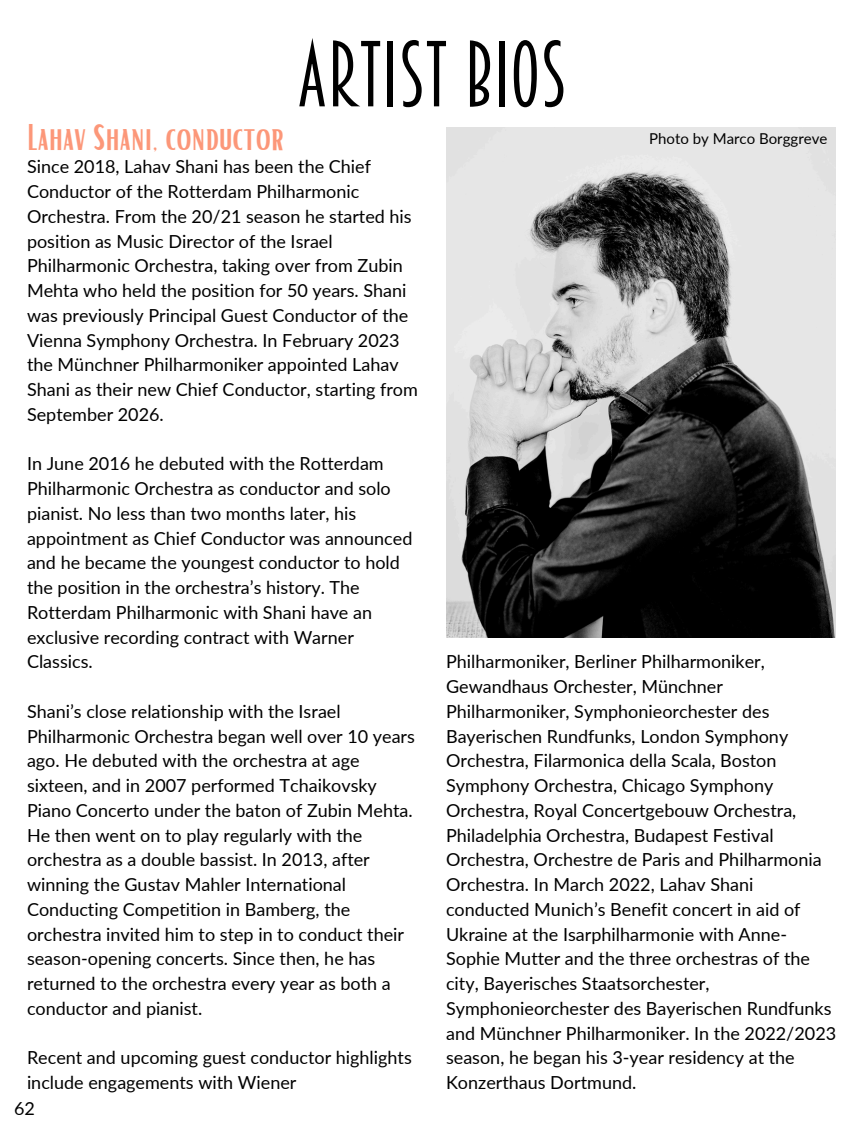
<style>
.page{position:relative;width:864px;height:1134px;background:#fff}
.page>*{position:absolute;margin:0;border:0;box-sizing:border-box;transform-origin:0 0}
.t1{font:84px "Breamcatcher";color:#000}
.t2{font:36px "Bright";color:#fc9779}
.t3{font:18px/24.8px "Lato";color:#000}
.t4{font:15px "Lato";color:#000}
</style>
<div class="page">
<img style="left:446px;top:127px;width:389px;height:511px">
<h2 class="t2" style="left:27px;top:114px;width:259px">Lahav Shani, conductor</h2>
<h1 class="t1" style="left:297px;top:25px;width:272px">ARTIST BIOS</h1>
<h3 class="t4" style="left:649px;top:129px;width:180px">Photo by Marco Borggreve</h3>
<p class="t3" style="left:27px;top:154px;width:392px">Since 2018, Lahav Shani has been the Chief Conductor of the Rotterdam Philharmonic Orchestra. From the 20/21 season he started his position as Music Director of the Israel Philharmonic Orchestra, taking over from Zubin Mehta who held the position for 50 years. Shani was previously Principal Guest Conductor of the Vienna Symphony Orchestra. In February 2023 the Mü nchner Philharmoniker appointed Lahav Shani as their new Chief Conductor, starting from September 2026.</p>
<p class="t3" style="left:27px;top:451px;width:387px">In June 2016 he debuted with the Rotterdam Philharmonic Orchestra as conductor and solo pianist. No less than two months later, his appointment as Chief Conductor was announced and he became the youngest conductor to hold the position in the orchestra’s history. The Rotterdam Philharmonic with Shani have an exclusive recording contract with Warner Classics.</p>
<h3 class="t3" style="left:27px;top:699px;width:390px">Shani’s close relationship with the Israel Philharmonic Orchestra began well over 10 years ago. He debuted with the orchestra at age sixteen, and in 2007 performed Tchaikovsky Piano Concerto under the baton of Zubin Mehta.<br>He then went on to play regularly with the orchestra as a double bassist. In 2013, after winning the Gustav Mahler International Conducting Competition in Bamberg, the orchestra invited him to step in to conduct their season-opening concerts. Since then, he has returned to the orchestra every year as both a conductor and pianist.</h3>
<h3 class="t3" style="left:27px;top:1045px;width:386px">Recent and upcoming guest conductor highlights include engagements with Wiener</h3>
<p class="t3" style="left:14px;top:1096px;width:22px">62</p>
<h3 class="t3" style="left:446px;top:649px;width:392px">Philharmoniker, Berliner Philharmoniker, Gewandhaus Orchester, Mü nchner Philharmoniker, Symphonieorchester des Bayerischen Rundfunks, London Symphony Orchestra, Filarmonica della Scala, Boston Symphony Orchestra, Chicago Symphony Orchestra, Royal Concertgebouw Orchestra, Philadelphia Orchestra, Budapest Festival Orchestra, Orchestre de Paris and Philharmonia Orchestra. In March 2022, Lahav Shani conducted Munich’s Benefit concert in aid of Ukraine at the Isarphilharmonie with Anne-Sophie Mutter and the three orchestras of the city, Bayerisches Staatsorchester, Symphonieorchester des Bayerischen Rundfunks and Mü nchner Philharmoniker. In the 2022/2023 season, he began his 3-year residency at the Konzerthaus Dortmund.</h3>
</div>
